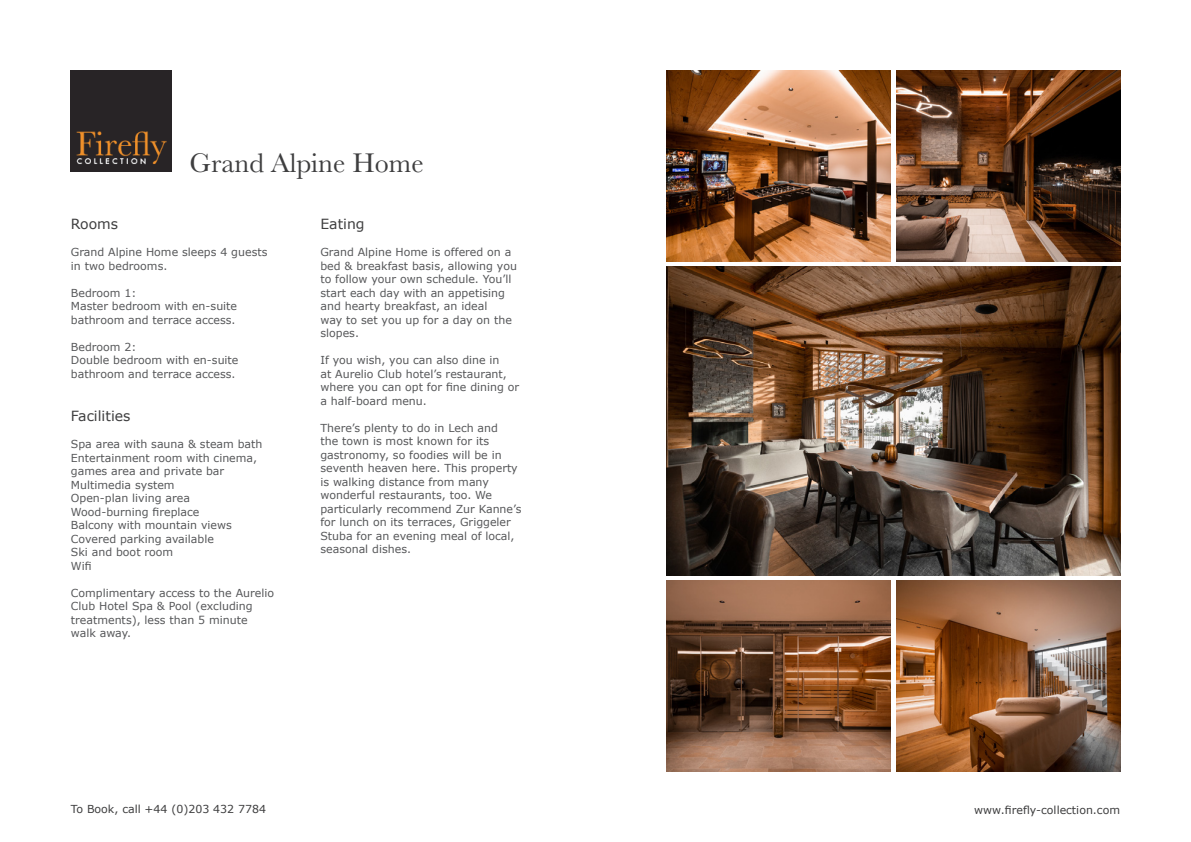
<style>
.page{position:relative;width:1191px;height:842px;background:#fff}
.page>*{position:absolute;margin:0;border:0;box-sizing:border-box;transform-origin:0 0}
.t1{font:28px "Baskerville";color:#3e3e3f}
.t2{font:14px "Verdana";color:#3e3e3f}
.t3{font:11px/13.5px "Verdana";color:#57585a}
.t4{font:11px "Verdana";color:#3e3e3f}
</style>
<div class="page">
<img style="left:71px;top:71px;width:101px;height:101px">
<img style="left:666px;top:71px;width:224px;height:190px">
<img style="left:666px;top:581px;width:224px;height:190px">
<img style="left:666px;top:267px;width:454px;height:308px">
<img style="left:896px;top:581px;width:224px;height:190px">
<img style="left:896px;top:71px;width:224px;height:190px">
<p class="t1" style="left:190px;top:145px;width:235px">Grand Alpine Home</p>
<p class="t2" style="left:71px;top:215px;width:49px">Rooms</p>
<p class="t3" style="left:71px;top:245px;width:198px">Grand Alpine Home sleeps 4 guests in two bedrooms.</p>
<p class="t3" style="left:71px;top:286px;width:67px">Bedroom 1:</p>
<p class="t3" style="left:71px;top:299px;width:168px">Master bedroom with en-suite bathroom and terrace access.</p>
<p class="t3" style="left:71px;top:340px;width:67px">Bedroom 2:</p>
<p class="t3" style="left:71px;top:353px;width:169px">Double bedroom with en-suite bathroom and terrace access.</p>
<p class="t2" style="left:71px;top:407px;width:61px">Facilities</p>
<p class="t3" style="left:71px;top:438px;width:193px">Spa area with sauna &amp; steam bath</p>
<p class="t3" style="left:71px;top:451px;width:188px">Entertainment room with cinema, games area and private bar</p>
<p class="t3" style="left:71px;top:478px;width:105px">Multimedia system</p>
<p class="t3" style="left:71px;top:492px;width:121px">Open-plan living area</p>
<p class="t3" style="left:71px;top:505px;width:130px">Wood-burning fireplace</p>
<p class="t3" style="left:71px;top:519px;width:162px">Balcony with mountain views</p>
<p class="t3" style="left:71px;top:532px;width:145px">Covered parking available</p>
<p class="t3" style="left:71px;top:546px;width:104px">Ski and boot room</p>
<p class="t3" style="left:71px;top:559px;width:22px">Wifi</p>
<p class="t3" style="left:71px;top:586px;width:205px">Complimentary access to the Aurelio<br>Club Hotel Spa &amp; Pool (excluding treatments), less than 5 minute walk away.</p>
<p class="t2" style="left:320px;top:215px;width:46px">Eating</p>
<p class="t3" style="left:320px;top:245px;width:198px">Grand Alpine Home is offered on a bed &amp; breakfast basis, allowing you to follow your own schedule. You’ll start each day with an appetising and hearty breakfast, an ideal<br>way to set you up for a day on the slopes.</p>
<p class="t3" style="left:320px;top:353px;width:200px">If you wish, you can also dine in<br>at Aurelio Club hotel’s restaurant, where you can opt for fine dining or a half-board menu.</p>
<p class="t3" style="left:320px;top:421px;width:202px">There’s plenty to do in Lech and<br>the town is most known for its gastronomy, so foodies will be in seventh heaven here. This property is walking distance from many wonderful restaurants, too. We particularly recommend Zur Kanne’s for lunch on its terraces, Griggeler<br>Stuba for an evening meal of local, seasonal dishes.</p>
<p class="t4" style="left:71px;top:802px;width:197px">To Book, call +44 (0)203 432 7784</p>
<p class="t4" style="left:974px;top:803px;width:147px">www.firefly-collection.com</p>
</div>
